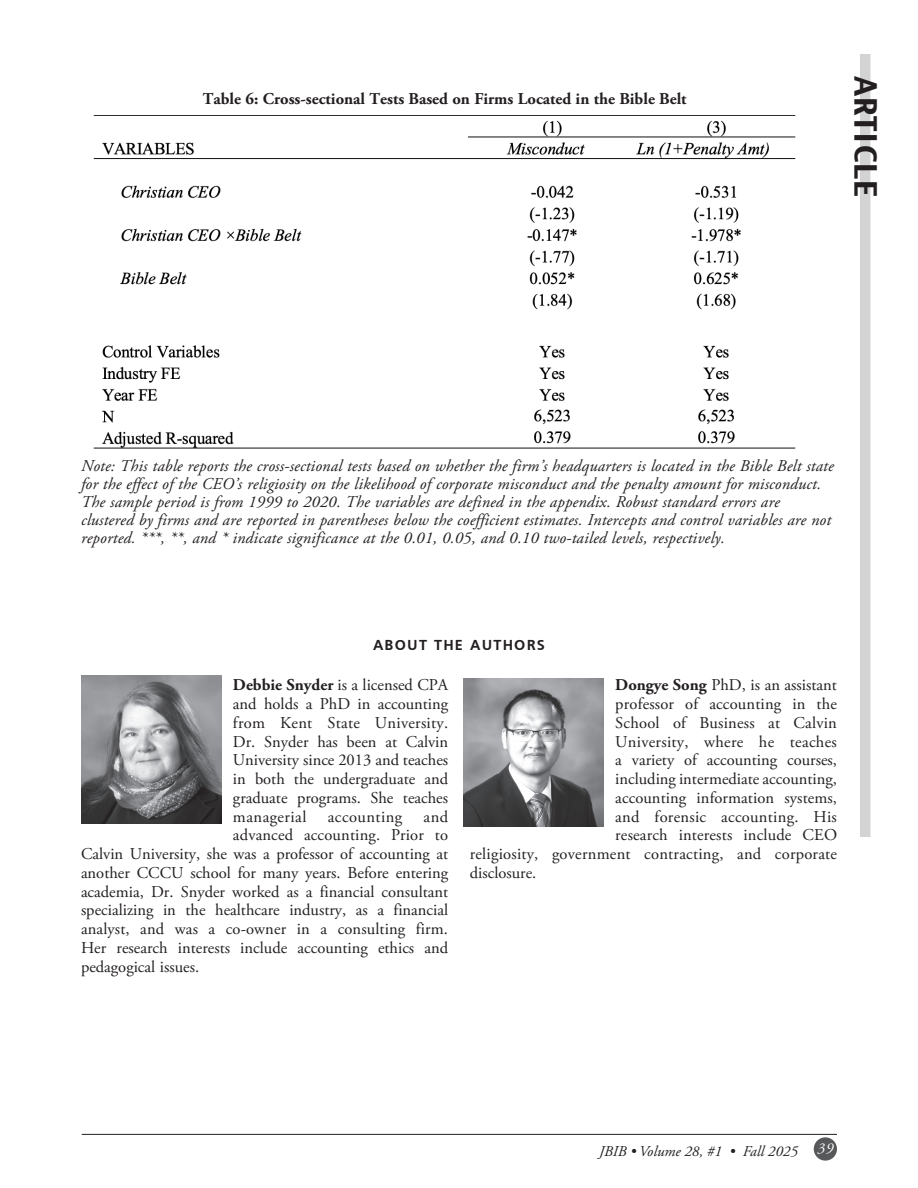
<style>
.page{position:relative;width:918px;height:1188px;background:#fff}
.page>*{position:absolute;margin:0;border:0;box-sizing:border-box;transform-origin:0 0}
.t1{font:30px "Charcoal CY";letter-spacing:.03em;color:#231f20}
.t2{font:16.5px/18.8px "Adobe Garamond Pro";color:#231f20;text-align:justify}
.t3{font:italic 16.5px/18px "Adobe Garamond Pro";letter-spacing:.01em;color:#231f20}
.t4{font:700 16.5px "Adobe Garamond Pro";color:#231f20}
.t5{font:16.5px "Adobe Garamond Pro";letter-spacing:.02em;color:#231f20}
.t6{font:16.5px "Adobe Garamond Pro";letter-spacing:.03em;color:#231f20}
.t7{font:italic 15px "Adobe Garamond Pro";color:#231f20}
.t8{font:700 15px "Frutiger";letter-spacing:.08em;color:#231f20}
.t9{font:italic 15px "Adobe Garamond Pro";color:#fff}
.s1{font-weight:700}
</style>
<div class="page">
<div style="left:860px;top:54px;width:10px;height:783px;background:#d3d3d3"></div>
<hr style="left:82px;top:1134px;width:755px;height:1px;background:#231f20">
<div style="left:814px;top:1137px;width:23px;height:24px;background:#57585a;border-radius:50%"></div>
<img style="left:93px;top:120px;width:703px;height:329px">
<img style="left:81px;top:675px;width:140px;height:148px">
<img style="left:463px;top:678px;width:141px;height:148px">
<p class="t4" style="left:203px;top:89px;width:485px">Table 6: Cross-sectional Tests Based on Firms Located in the Bible Belt</p>
<p class="t1" style="left:883px;top:76px;width:123px;rotate:90deg">ARTICLE</p>
<p class="t3" style="left:81px;top:457px;width:754px">Note: This table reports the cross-sectional tests based on whether the firm’s headquarters is located in the Bible Belt state for the effect of the CEO’s religiosity on the likelihood of corporate misconduct and the penalty amount for misconduct.<br>The sample period is from 1999 to 2020. The variables are defined in the appendix. Robust standard errors are clustered by firms and are reported in parentheses below the coefficient estimates. Intercepts and control variables are not reported. ***, **, and * indicate significance at the 0.01, 0.05, and 0.10 two-tailed levels, respectively.</p>
<p class="t8" style="left:373px;top:637px;width:173px">ABOUT THE AUTHORS</p>
<p class="t2" style="left:233px;top:676px;width:217px"><span class="s1">Debbie Snyder</span> is a licensed CPA and holds a PhD in accounting from Kent State University.<br>Dr. Snyder has been at Calvin University since 2013 and teaches in both the undergraduate and graduate programs. She teaches managerial</p>
<p class="t6" style="left:328px;top:807px;width:76px">accounting</p>
<p class="t2" style="left:424px;top:808px;width:26px">and</p>
<p class="t2" style="left:233px;top:826px;width:217px">advanced accounting. Prior to</p>
<p class="t2" style="left:81px;top:845px;width:369px">Calvin University, she was a professor of accounting at</p>
<p class="t2" style="left:81px;top:864px;width:369px">another CCCU school for many years. Before entering</p>
<p class="t2" style="left:81px;top:883px;width:369px">academia, Dr. Snyder worked as a financial consultant</p>
<p class="t2" style="left:81px;top:901px;width:369px">specializing in the healthcare industry, as a financial</p>
<p class="t2" style="left:81px;top:920px;width:369px">analyst, and was a co-owner in a consulting firm.</p>
<p class="t2" style="left:81px;top:939px;width:369px">Her research interests include accounting ethics and</p>
<p class="t2" style="left:81px;top:958px;width:120px">pedagogical issues.</p>
<p class="t2" style="left:615px;top:676px;width:223px"><span class="s1">Dongye Song</span> PhD, is an assistant</p>
<p class="t2" style="left:615px;top:695px;width:223px">professor of accounting in the</p>
<p class="t2" style="left:615px;top:714px;width:223px">School of Business at Calvin</p>
<p class="t5" style="left:615px;top:732px;width:223px">University, where he teaches</p>
<p class="t2" style="left:615px;top:751px;width:223px">a variety of accounting courses,</p>
<p class="t2" style="left:615px;top:770px;width:223px">including intermediate accounting,</p>
<p class="t2" style="left:615px;top:789px;width:223px">accounting information systems,</p>
<p class="t2" style="left:615px;top:808px;width:223px">and forensic accounting. His</p>
<p class="t2" style="left:615px;top:826px;width:223px">research interests include CEO</p>
<p class="t2" style="left:470px;top:845px;width:369px">religiosity, government contracting, and corporate</p>
<p class="t2" style="left:470px;top:864px;width:68px">disclosure.</p>
<p class="t7" style="left:599px;top:1143px;width:200px">JBIB • Volume 28, #1 • Fall 2025</p>
<p class="t9" style="left:818px;top:1139px;width:17px">39</p>
</div>
